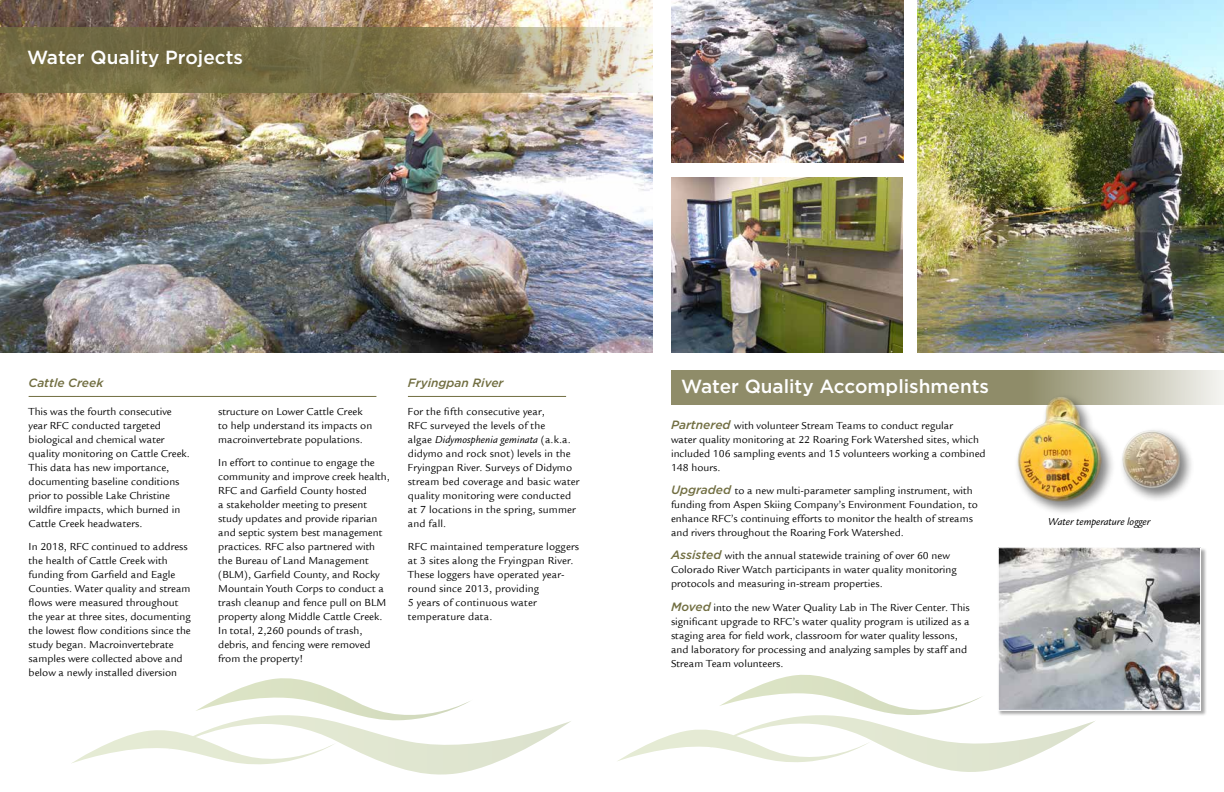
<style>
.page{position:relative;width:1224px;height:792px;background:#fff}
.page>*{position:absolute;margin:0;border:0;box-sizing:border-box;transform-origin:0 0}
.t1{font:500 19px "Gotham";color:#fff}
.t2{font:italic 500 12px "Gotham";color:#716e41}
.t3{font:11px/14px "Legacy Sans Std";color:#000}
.t4{font:italic 11px "Legacy Sans";letter-spacing:.005em;color:#000}
.s1{font-family:"Legacy Sans Std";font-style:normal}
.s2{font-family:"Gotham";font-weight:500;font-style:italic;font-size:12px;color:#716e41}
</style>
<div class="page">
<svg style="left:618px;top:674px;width:477px;height:98px"></svg>
<svg style="left:671px;top:370px;width:553px;height:35px;background:#9e9b7d"></svg>
<img style="left:917px;top:0;width:307px;height:353px">
<img style="left:671px;top:0;width:232px;height:162px">
<img style="left:671px;top:177px;width:231px;height:176px">
<img style="left:0;top:0;width:652px;height:353px">
<hr style="left:29px;top:396px;width:347px;height:1px;background:#716e41">
<hr style="left:408px;top:396px;width:158px;height:1px;background:#716e41">
<div style="left:1014px;top:393px;width:180px;height:123px;background:#000;opacity:.5"></div>
<img style="left:1045px;top:396px;width:15px;height:24px">
<svg style="left:72px;top:678px;width:499px;height:97px"></svg>
<svg style="left:0;top:27px;width:652px;height:65px;background:#8a805b"></svg>
<div style="left:997px;top:547px;width:210px;height:170px;background:#000;opacity:.35"></div>
<img style="left:1000px;top:549px;width:199px;height:160px">
<div style="left:998px;top:547px;width:203px;height:164px;border:1px solid #fff"></div>
<h1 class="t1" style="left:27px;top:47px;width:217px">Water Quality Projects</h1>
<p class="t2" style="left:29px;top:375px;width:76px">Cattle Creek</p>
<p class="t3" style="left:29px;top:404px;width:163px">This was the fourth consecutive year RFC conducted targeted biological and chemical water quality monitoring on Cattle Creek.<br>This data has new importance, documenting baseline conditions prior to possible Lake Christine wildfire impacts, which burned in<br>Cattle Creek headwaters.</p>
<p class="t3" style="left:29px;top:539px;width:164px">In 2018, RFC continued to address the health of Cattle Creek with funding from Garfield and Eagle Counties. Water quality and stream flows were measured throughout the year at three sites, documenting the lowest flow conditions since the study began. Macroinvertebrate samples were collected above and below a newly installed diversion</p>
<p class="t3" style="left:218px;top:404px;width:155px">structure on Lower Cattle Creek to help understand its impacts on macroinvertebrate populations.</p>
<p class="t3" style="left:218px;top:455px;width:173px">In effort to continue to engage the community and improve creek health,<br>RFC and Garfield County hosted<br>a stakeholder meeting to present study updates and provide riparian and septic system best management practices. RFC also partnered with the Bureau of Land Management (BLM), Garfield County, and Rocky<br>Mountain Youth Corps to conduct a trash cleanup and fence pull on BLM property along Middle Cattle Creek.<br>In total, 2,260 pounds of trash, debris, and fencing were removed from the property!</p>
<p class="t2" style="left:408px;top:375px;width:97px">Fryingpan River</p>
<p class="t3" style="left:408px;top:404px;width:139px">For the fifth consecutive year,<br>RFC surveyed the levels of the</p>
<p class="t4" style="left:408px;top:433px;width:165px"><span class="s1">algae</span> Didymosphenia geminata <span class="s1">(a.k.a.</span></p>
<p class="t3" style="left:408px;top:446px;width:173px">didymo and rock snot) levels in the<br>Fryingpan River. Surveys of Didymo stream bed coverage and basic water quality monitoring were conducted at 7 locations in the spring, summer and fall.</p>
<p class="t3" style="left:408px;top:539px;width:173px">RFC maintained temperature loggers at 3 sites along the Fryingpan River.<br>These loggers have operated year&shy;round since 2013, providing<br>5 years of continuous water temperature data.</p>
<h1 class="t1" style="left:681px;top:376px;width:309px">Water Quality Accomplishments</h1>
<p class="t3" style="left:671px;top:419px;width:316px"><span class="s2">Partnered</span> with volunteer Stream Teams to conduct regular<br>water quality monitoring at 22 Roaring Fork Watershed sites, which included 106 sampling events and 15 volunteers working a combined 148 hours.</p>
<p class="t3" style="left:671px;top:484px;width:308px"><span class="s2">Upgraded</span> to a new multi-parameter sampling instrument, with funding from Aspen Skiing Company’s Environment Foundation, to enhance RFC’s continuing efforts to monitor the health of streams and rivers throughout the Roaring Fork Watershed.</p>
<p class="t3" style="left:671px;top:549px;width:287px"><span class="s2">Assisted</span> with the annual statewide training of over 60 new<br>Colorado River Watch participants in water quality monitoring protocols and measuring in-stream properties.</p>
<p class="t3" style="left:671px;top:600px;width:300px"><span class="s2">Moved</span> into the new Water Quality Lab in The River Center. This significant upgrade to RFC’s water quality program is utilized as a staging area for field work, classroom for water quality lessons, and laboratory for processing and analyzing samples by staff and Stream Team volunteers.</p>
<p class="t4" style="left:1048px;top:516px;width:104px">Water temperature logger</p>
</div>
